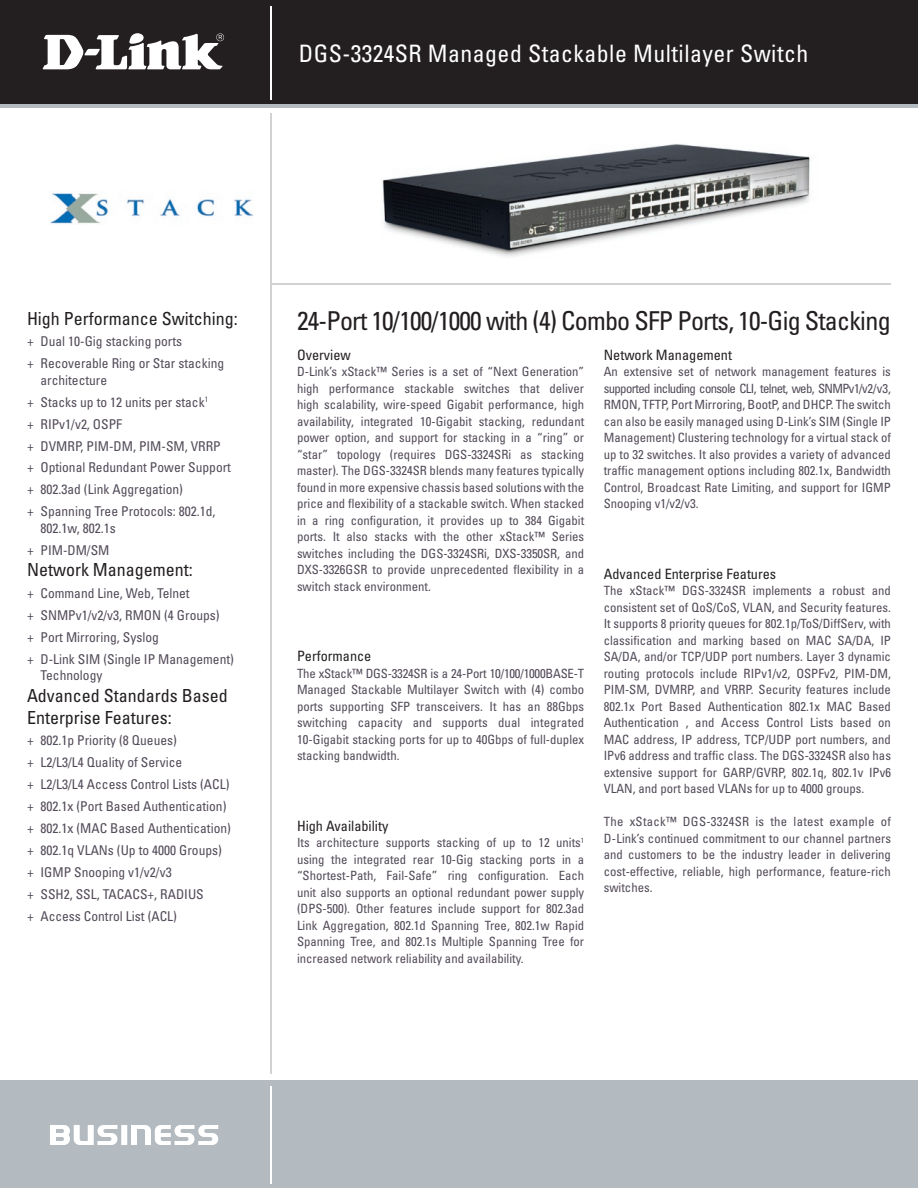
<style>
.page{position:relative;width:918px;height:1188px;background:#fff}
.page>*{position:absolute;margin:0;border:0;box-sizing:border-box;transform-origin:0 0}
.t1{font:condensed 26.1px "Univers";letter-spacing:-.03em;color:#231f20}
.t2{font:condensed 24px "Univers";letter-spacing:.02em;color:#fff}
.t3{font:condensed 18px/21.6px "Univers";color:#231f20}
.t4{font:condensed 14.25px "Univers";color:#231f20}
.t5{font:condensed 13.5px/21.9px "Univers";color:#534b59}
.t6{font:condensed 12.75px/16.5px "Univers";color:#534b59;text-align:justify}
</style>
<div class="page">
<div style="left:0;top:0;width:918px;height:108px;background:linear-gradient(to right,#b3bbc0,#b3bbc0)"></div>
<div style="left:0;top:0;width:918px;height:103px;background:#231f20"></div>
<div style="left:0;top:1080px;width:918px;height:108px;background:#b3bbc0"></div>
<hr style="left:270px;top:6px;width:1px;height:93px;background:#fff">
<hr style="left:270px;top:1086px;width:1px;height:98px;background:#fff">
<svg style="left:50px;top:1125px;width:168px;height:20px"></svg>
<svg style="left:43px;top:33px;width:181px;height:36px"></svg>
<img style="left:50px;top:193px;width:204px;height:31px">
<hr style="left:270px;top:114px;width:2px;height:960px;background:#d1d2d4">
<hr style="left:272px;top:284px;width:619px;height:1px;background:#d1d2d4">
<img style="left:382px;top:144px;width:428px;height:113px">
<h2 class="t2" style="left:299px;top:38px;width:511px">DGS-3324SR Managed Stackable Multilayer Switch</h2>
<h3 class="t3" style="left:27px;top:307px;width:212px">High Performance Switching:</h3>
<p class="t5" style="left:27px;top:331px;width:199px">+ Dual 10-Gig stacking ports<br>+ Recoverable Ring or Star stacking</p>
<p class="t5" style="left:27px;top:369px;width:205px;text-indent:14px">architecture<br>+ Stacks up to 12 units per stack<sup>1<br></sup>+ RIPv1/v2, OSPF<br>+ DVMRP, PIM-DM, PIM-SM, VRRP<br>+ Optional Redundant Power Support + 802.3ad (Link Aggregation)<br>+ Spanning Tree Protocols: 802.1d,</p>
<p class="t5" style="left:27px;top:517px;width:90px;text-indent:14px">802.1w, 802.1s + PIM-DM/SM</p>
<h3 class="t3" style="left:27px;top:559px;width:167px">Network Management:</h3>
<p class="t5" style="left:27px;top:582px;width:208px">+ Command Line, Web, Telnet<br>+ SNMPv1/v2/v3, RMON (4 Groups)<br>+ Port Mirroring, Syslog<br>+ D-Link SIM (Single IP Management)</p>
<p class="t5" style="left:40px;top:664px;width:63px">Technology</p>
<h3 class="t3" style="left:27px;top:684px;width:202px">Advanced Standards Based<br>Enterprise Features:</h3>
<p class="t5" style="left:27px;top:730px;width:205px">+ 802.1p Priority (8 Queues)<br>+ L2/L3/L4 Quality of Service<br>+ L2/L3/L4 Access Control Lists (ACL) + 802.1x (Port Based Authentication) + 802.1x (MAC Based Authentication) + 802.1q VLANs (Up to 4000 Groups) + IGMP Snooping v1/v2/v3<br>+ SSH2, SSL, TACACS+, RADIUS<br>+ Access Control List (ACL)</p>
<h1 class="t1" style="left:297px;top:304px;width:595px">24-Port 10/100/1000 with (4) Combo SFP Ports, 10-Gig Stacking</h1>
<p class="t4" style="left:297px;top:346px;width:55px">Overview</p>
<p class="t6" style="left:297px;top:363px;width:289px">D-Link’s xStack™ Series is a set of “Next Generation” high performance stackable switches that deliver high scalability, wire-speed Gigabit performance, high availability, integrated 10-Gigabit stacking, redundant power option, and support for stacking in a “ring” or “star” topology (requires DGS-3324SRi as stacking master). The DGS-3324SR blends many features typically found in more expensive chassis based solutions with the price and flexibility of a stackable switch. When stacked in a ring configuration, it provides up to 384 Gigabit ports. It also stacks with the other xStack™ Series switches including the DGS-3324SRi, DXS-3350SR, and DXS-3326GSR to provide unprecedented flexibility in a switch stack environment.</p>
<p class="t4" style="left:297px;top:647px;width:76px">Performance</p>
<p class="t6" style="left:297px;top:665px;width:289px">The xStack™ DGS-3324SR is a 24-Port 10/100/1000BASE-T Managed Stackable Multilayer Switch with (4) combo ports supporting SFP transceivers. It has an 88Gbps switching capacity and supports dual integrated 10-Gigabit stacking ports for up to 40Gbps of full-duplex stacking bandwidth.</p>
<p class="t4" style="left:297px;top:817px;width:93px">High Availability</p>
<p class="t6" style="left:297px;top:834px;width:289px">Its architecture supports stacking of up to 12 units<sup>1 </sup>using the integrated rear 10-Gig stacking ports in a “Shortest-Path, Fail-Safe” ring configuration. Each unit also supports an optional redundant power supply (DPS-500). Other features include support for 802.3ad Link Aggregation, 802.1d Spanning Tree, 802.1w Rapid Spanning Tree, and 802.1s Multiple Spanning Tree for increased network reliability and availability.</p>
<p class="t4" style="left:604px;top:346px;width:130px">Network Management</p>
<p class="t6" style="left:604px;top:363px;width:289px">An extensive set of network management features is supported including console CLI, telnet, web, SNMPv1/v2/v3, RMON, TFTP, Port Mirroring, BootP, and DHCP. The switch can also be easily managed using D-Link’s SIM (Single IP Management) Clustering technology for a virtual stack of up to 32 switches. It also provides a variety of advanced traffic management options including 802.1x, Bandwidth Control, Broadcast Rate Limiting, and support for IGMP Snooping v1/v2/v3.</p>
<p class="t4" style="left:604px;top:565px;width:174px">Advanced Enterprise Features</p>
<p class="t6" style="left:604px;top:582px;width:289px">The xStack™ DGS-3324SR implements a robust and consistent set of QoS/CoS, VLAN, and Security features.<br>It supports 8 priority queues for 802.1p/ToS/DiffServ, with classification and marking based on MAC SA/DA, IP SA/DA, and/or TCP/UDP port numbers. Layer 3 dynamic routing protocols include RIPv1/v2, OSPFv2, PIM-DM, PIM-SM, DVMRP, and VRRP. Security features include 802.1x Port Based Authentication 802.1x MAC Based Authentication , and Access Control Lists based on MAC address, IP address, TCP/UDP port numbers, and IPv6 address and traffic class. The DGS-3324SR also has extensive support for GARP/GVRP, 802.1q, 802.1v IPv6<br>VLAN, and port based VLANs for up to 4000 groups.</p>
<p class="t6" style="left:604px;top:813px;width:289px">The xStack™ DGS-3324SR is the latest example of D-Link’s continued commitment to our channel partners and customers to be the industry leader in delivering cost-effective, reliable, high performance, feature-rich switches.</p>
</div>
